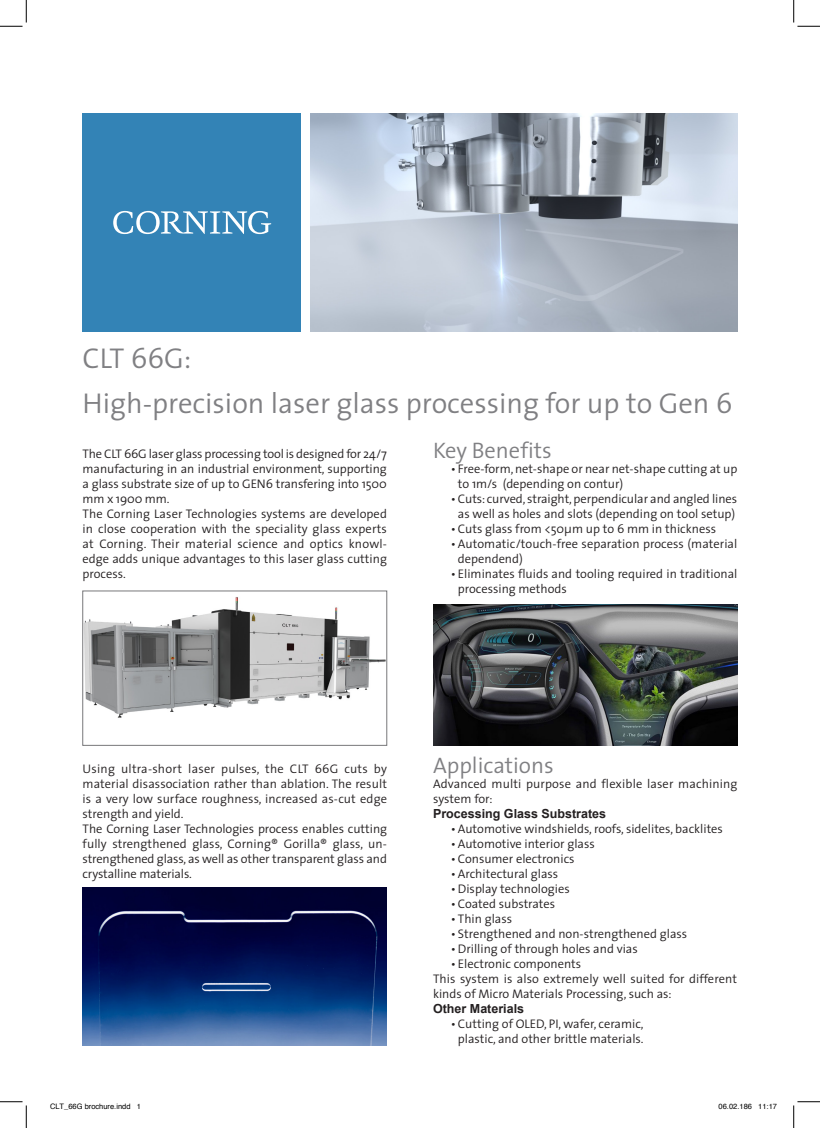
<style>
.page{position:relative;width:820px;height:1128px;background:#fff}
.page>*{position:absolute;margin:0;border:0;box-sizing:border-box;transform-origin:0 0}
.Heading_1{font:300 28.75px "The Sans";color:#808083}
.Heading_2{font:300 22.5px "The Sans";color:#808083}
.Body_Text{font:300 12.5px/15px "The Sans";color:#231f20}
.Body_Text-2{font:700 12.5px "Arial";color:#231f20}
.t1{font:7.5px "Helvetica";color:#000}
</style>
<div class="page">
<div style="left:82px;top:114px;width:218px;height:218px;background:#3383b6"></div>
<svg style="left:113px;top:211px;width:158px;height:23px"></svg>
<img style="left:310px;top:114px;width:427px;height:218px">
<img style="left:84px;top:597px;width:301px;height:121px">
<div style="left:82px;top:590px;width:305px;height:155px;border:1px solid #77777a"></div>
<img style="left:82px;top:887px;width:305px;height:158px">
<img style="left:433px;top:604px;width:304px;height:141px">
<svg style="left:0;top:0;width:27px;height:27px"></svg>
<svg style="left:0;top:1101px;width:27px;height:26px"></svg>
<svg style="left:793px;top:0;width:26px;height:27px"></svg>
<svg style="left:793px;top:1101px;width:26px;height:26px"></svg>
<p class="Heading_1" style="left:82px;top:334px;width:110px">CLT 66G:</p>
<p class="Heading_1" style="left:82px;top:379px;width:651px">High-precision laser glass processing for up to Gen 6</p>
<p class="Body_Text" style="left:82px;top:445px;width:306px;text-align:justify">The CLT 66G laser glass processing tool is designed for 24/7 manufacturing in an industrial environment, supporting a glass substrate size of up to GEN6 transfering into 1500 mm x 1900 mm.</p>
<p class="Body_Text" style="left:82px;top:505px;width:306px;text-align:justify">The Corning Laser Technologies systems are developed in close cooperation with the speciality glass experts at Corning. Their material science and optics knowl&shy;edge adds unique advantages to this laser glass cutting process.</p>
<p class="Heading_2" style="left:433px;top:431px;width:120px">Key Benefits</p>
<p class="Body_Text" style="left:457px;top:460px;width:281px;text-indent:-7px">• Free-form, net-shape or near net-shape cutting at up to 1m/s (depending on contur)</p>
<p class="Body_Text" style="left:450px;top:490px;width:288px;text-align:center">• Cuts: curved, straight, perpendicular and angled lines as well as holes and slots (depending on tool setup)</p>
<p class="Body_Text" style="left:450px;top:520px;width:267px">• Cuts glass from &lt;50µm up to 6 mm in thickness</p>
<p class="Body_Text" style="left:457px;top:535px;width:281px;text-indent:-7px">• Automatic/touch-free separation process (material dependend)</p>
<p class="Body_Text" style="left:457px;top:565px;width:281px;text-indent:-7px">• Eliminates fluids and tooling required in traditional processing methods</p>
<p class="Body_Text" style="left:82px;top:760px;width:306px;text-align:justify">Using ultra-short laser pulses, the CLT 66G cuts by material disassociation rather than ablation. The result is a very low surface roughness, increased as-cut edge strength and yield.</p>
<p class="Body_Text" style="left:82px;top:820px;width:306px;text-align:justify">The Corning Laser Technologies process enables cutting fully strengthened glass, Corning® Gorilla® glass, un&shy;strengthened glass, as well as other transparent glass and crystalline materials.</p>
<p class="Heading_2" style="left:433px;top:746px;width:122px">Applications</p>
<p class="Body_Text" style="left:433px;top:775px;width:306px">Advanced multi purpose and flexible laser machining system for:</p>
<p class="Body_Text-2" style="left:433px;top:805px;width:174px">Processing Glass Substrates</p>
<p class="Body_Text" style="left:450px;top:820px;width:273px">• Automotive windshields, roofs, sidelites, backlites</p>
<p class="Body_Text" style="left:450px;top:835px;width:145px">• Automotive interior glass</p>
<p class="Body_Text" style="left:450px;top:850px;width:125px">• Consumer electronics</p>
<p class="Body_Text" style="left:450px;top:865px;width:109px">• Architectural glass</p>
<p class="Body_Text" style="left:450px;top:880px;width:120px">• Display technologies</p>
<p class="Body_Text" style="left:450px;top:895px;width:106px">• Coated substrates</p>
<p class="Body_Text" style="left:450px;top:910px;width:63px">• Thin glass</p>
<p class="Body_Text" style="left:450px;top:925px;width:238px">• Strengthened and non-strengthened glass</p>
<p class="Body_Text" style="left:450px;top:940px;width:188px">• Drilling of through holes and vias</p>
<p class="Body_Text" style="left:450px;top:955px;width:132px">• Electronic components</p>
<p class="Body_Text" style="left:433px;top:970px;width:305px">This system is also extremely well suited for different kinds of Micro Materials Processing, such as:</p>
<p class="Body_Text-2" style="left:433px;top:1000px;width:92px">Other Materials</p>
<p class="Body_Text" style="left:450px;top:1015px;width:194px;text-align:center">• Cutting of OLED, PI, wafer, ceramic, plastic, and other brittle materials.</p>
<p class="t1" style="left:50px;top:1100px;width:92px">CLT_66G brochure.indd 1</p>
<p class="t1" style="left:718px;top:1100px;width:60px">06.02.186 11:17</p>
</div>
